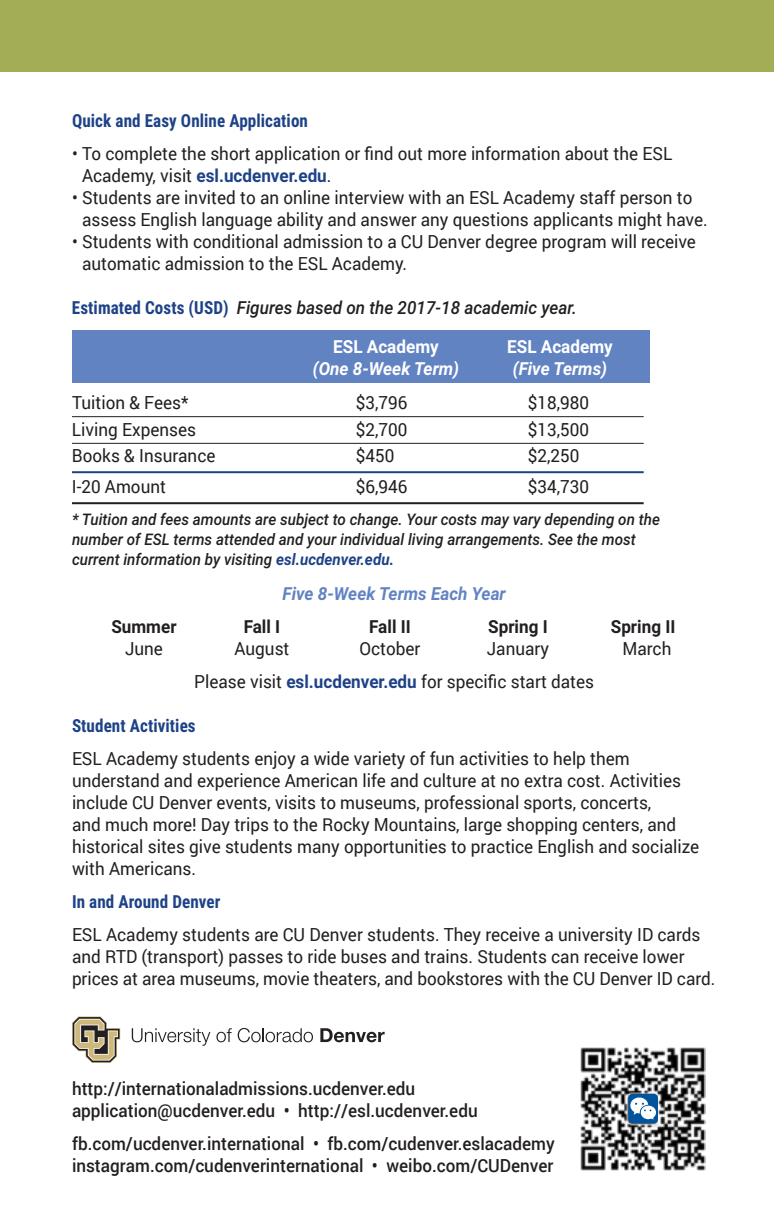
<style>
.page{position:relative;width:774px;height:1224px;background:#fff}
.page>*{position:absolute;margin:0;border:0;box-sizing:border-box;transform-origin:0 0}
.t1{font:18px/22px "Roboto";color:#231f20;scale:.95 1}
.t2{font:500 18px/22px "Roboto";color:#231f20;scale:.95 1}
.t3{font:italic 500 18px/39px "Roboto";color:#231f20;scale:.95 1}
.t4{font:700 18px "Roboto Condensed";letter-spacing:.005em;color:#1e4287;scale:.95 1}
.t5{font:700 18px "Roboto";color:#231f20;scale:.95 1}
.t6{font:italic 700 18px "Roboto";color:#fff;scale:.95 1}
.t7{font:italic 700 18px "Roboto";color:#6283c2;scale:.95 1}
.t8{font:700 18px "Roboto";color:#fff;scale:.95 1}
.t9{font:italic 500 16px/20px "Roboto";color:#231f20;scale:.95 1}
.s1{font-weight:700;color:#1e4287}
.s2{font-family:"Roboto Condensed";font-weight:700;font-style:normal;color:#1e4287}
.s3{font-weight:700;font-style:normal;color:#fff}
</style>
<div class="page">
<svg style="left:72px;top:1016px;width:48px;height:47px"></svg>
<svg style="left:132px;top:1028px;width:78px;height:18px"></svg>
<svg style="left:216px;top:1028px;width:16px;height:14px"></svg>
<svg style="left:238px;top:1028px;width:75px;height:14px"></svg>
<svg style="left:320px;top:1028px;width:65px;height:14px"></svg>
<img style="left:580px;top:1047px;width:126px;height:124px">
<div style="left:628px;top:1094px;width:30px;height:29px;background:#00549e;border-radius:4px"></div>
<svg style="left:630px;top:1097px;width:26px;height:23px"></svg>
<div style="left:0;top:0;width:774px;height:72px;background:#a2ad55"></div>
<div style="left:72px;top:330px;width:577px;height:52px;background:#6283c2"></div>
<hr style="left:72px;top:416px;width:572px;height:1px;background:#231f20">
<hr style="left:72px;top:443px;width:572px;height:1px;background:#231f20">
<hr style="left:72px;top:471px;width:572px;height:2px;background:#1e4287">
<hr style="left:72px;top:502px;width:572px;height:2px;background:#231f20">
<p class="t4" style="left:72px;top:108px;width:250px">Quick and Easy Online Application</p>
<p class="t1" style="left:82px;top:142px;width:623px;text-indent:-10px">• To complete the short application or find out more information about the ESL<br>Academy, visit <span class="s1">esl.ucdenver.edu</span>.</p>
<p class="t1" style="left:82px;top:186px;width:660px;text-indent:-10px">• Students are invited to an online interview with an ESL Academy staff person to assess English language ability and answer any questions applicants might have.</p>
<p class="t1" style="left:82px;top:230px;width:648px;text-indent:-10px">• Students with conditional admission to a CU Denver degree program will receive automatic admission to the ESL Academy.</p>
<p class="t3" style="left:333px;top:287px;width:258px;text-indent:-261px"><span class="s2">Estimated Costs (USD)</span> Figures based on the 2017-18 academic year.<br><span class="s3">ES L Academy ES</span></p>
<p class="t8" style="left:527px;top:334px;width:91px">L Academy</p>
<p class="t6" style="left:313px;top:356px;width:156px">(One 8-Week Term)</p>
<p class="t6" style="left:513px;top:356px;width:101px">(Five Terms)</p>
<p class="t1" style="left:72px;top:391px;width:124px">Tuition &amp; Fees*</p>
<p class="t1" style="left:356px;top:391px;width:56px">$3,796</p>
<p class="t1" style="left:528px;top:391px;width:66px">$18,980</p>
<p class="t1" style="left:72px;top:417px;width:132px">Living Expenses</p>
<p class="t1" style="left:356px;top:417px;width:56px">$2,700</p>
<p class="t1" style="left:528px;top:417px;width:66px">$13,500</p>
<p class="t1" style="left:72px;top:444px;width:153px">Books &amp; Insurance</p>
<p class="t1" style="left:356px;top:444px;width:42px">$450</p>
<p class="t1" style="left:528px;top:444px;width:56px">$2,250</p>
<p class="t1" style="left:72px;top:475px;width:101px">I-20 Amount</p>
<p class="t1" style="left:356px;top:475px;width:56px">$6,946</p>
<p class="t1" style="left:528px;top:475px;width:66px">$34,730</p>
<p class="t9" style="left:72px;top:509px;width:620px">* Tuition and fees amounts are subject to change. Your costs may vary depending on the number of ESL terms attended and your individual living arrangements. See the most current information by visiting <span class="s1">esl.ucdenver.edu.</span></p>
<p class="t7" style="left:283px;top:581px;width:236px">Five 8-Week Terms Each Year</p>
<p class="t5" style="left:111px;top:614px;width:70px">Summer</p>
<p class="t5" style="left:244px;top:614px;width:37px">Fall I</p>
<p class="t5" style="left:369px;top:614px;width:60px">Fall IIS</p>
<p class="t5" style="left:499px;top:614px;width:75px">pring IS</p>
<p class="t5" style="left:621px;top:614px;width:52px">pring II</p>
<p class="t1" style="left:125px;top:637px;width:41px">June</p>
<p class="t1" style="left:234px;top:637px;width:59px">August</p>
<p class="t1" style="left:360px;top:637px;width:66px">October</p>
<p class="t1" style="left:487px;top:637px;width:67px">January</p>
<p class="t1" style="left:623px;top:637px;width:53px">March</p>
<p class="t1" style="left:194px;top:670px;width:423px">Please visit <span class="s1">esl.ucdenver.edu</span> for specific start dates</p>
<p class="t4" style="left:72px;top:713px;width:132px">Student Activities</p>
<p class="t1" style="left:72px;top:747px;width:662px">ESL Academy students enjoy a wide variety of fun activities to help them understand and experience American life and culture at no extra cost. Activities include CU Denver events, visits to museums, professional sports, concerts,<br>and much more! Day trips to the Rocky Mountains, large shopping centers, and historical sites give students many opportunities to practice English and socialize with Americans.</p>
<p class="t4" style="left:72px;top:889px;width:158px">In and Around Denver</p>
<p class="t1" style="left:72px;top:923px;width:679px">ESL Academy students are CU Denver students. They receive a university ID cards and RTD (transport) passes to ride buses and trains. Students can receive lower prices at area museums, movie theaters, and bookstores with the CU Denver ID card.</p>
<p class="t2" style="left:72px;top:1077px;width:429px">http://internationaladmissions.ucdenver.edu application@ucdenver.edu • http://esl.ucdenver.edu</p>
<p class="t2" style="left:72px;top:1132px;width:510px">fb.com/ucdenver.international • fb.com/cudenver.eslacademy instagram.com/cudenverinternational • weibo.com/CUDenver</p>
</div>
